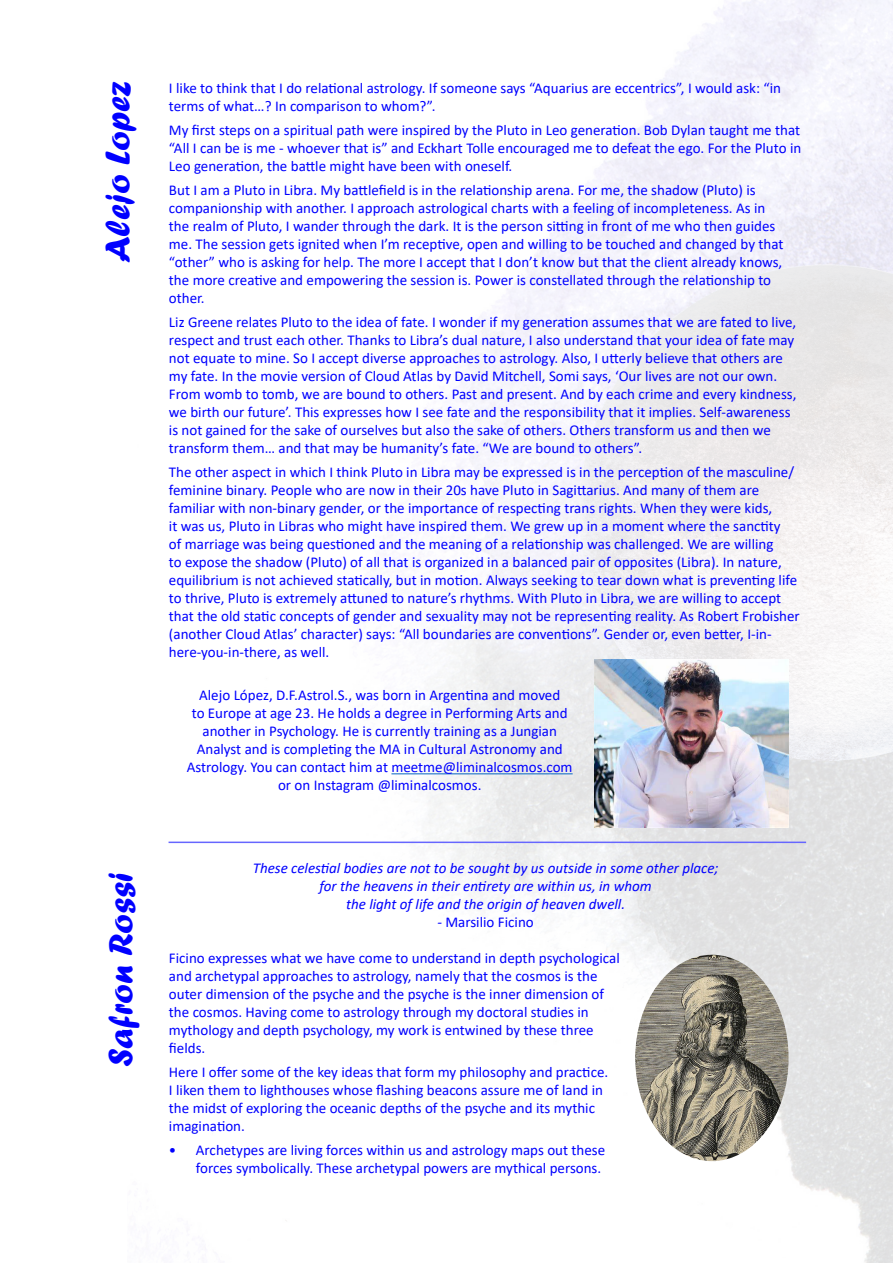
<style>
.page{position:relative;width:893px;height:1263px;background:#fff}
.page>*{position:absolute;margin:0;border:0;box-sizing:border-box;transform-origin:0 0}
.t1{font:36px "Forte";color:#00f}
.t2{font:15px/18px "Calibri";color:#00f}
.t3{font:italic 15px/18px "Calibri";color:#00f;text-align:center}
.s1{font-style:italic}
</style>
<div class="page">
<img style="left:168px;top:0;width:725px;height:1263px">
<img style="left:594px;top:660px;width:195px;height:168px">
<hr style="left:391px;top:773px;width:182px;height:1px;background:#0563c1">
<hr style="left:169px;top:841px;width:637px;height:2px;background:#66f">
<img style="left:635px;top:955px;width:154px;height:206px">
<p class="t1" style="left:97px;top:263px;width:183px;rotate:-90deg">Alejo Lopez</p>
<p class="t1" style="left:100px;top:1067px;width:195px;rotate:-90deg">Safron Rossi</p>
<p class="t2" style="left:169px;top:78px;width:614px">I like to think that I do relational astrology. If someone says “Aquarius are eccentrics”, I would ask: “in terms of what…? In comparison to whom?”.</p>
<p class="t2" style="left:169px;top:120px;width:634px;text-align:justify">My first steps on a spiritual path were inspired by the Pluto in Leo generation. Bob Dylan taught me that “All I can be is me - whoever that is” and Eckhart Tolle encouraged me to defeat the ego. For the Pluto in Leo generation, the battle might have been with oneself.</p>
<p class="t2" style="left:169px;top:180px;width:616px">But I am a Pluto in Libra. My battlefield is in the relationship arena. For me, the shadow (Pluto) is companionship with another. I approach astrological charts with a feeling of incompleteness. As in the realm of Pluto, I wander through the dark. It is the person sitting in front of me who then guides me. The session gets ignited when I’m receptive, open and willing to be touched and changed by that “other” who is asking for help. The more I accept that I don’t know but that the client already knows, the more creative and empowering the session is. Power is constellated through the relationship to other.</p>
<p class="t2" style="left:169px;top:312px;width:629px">Liz Greene relates Pluto to the idea of fate. I wonder if my generation assumes that we are fated to live, respect and trust each other. Thanks to Libra’s dual nature, I also understand that your idea of fate may not equate to mine. So I accept diverse approaches to astrology. Also, I utterly believe that others are my fate. In the movie version of Cloud Atlas by David Mitchell, Somi says, ‘Our lives are not our own.<br>From womb to tomb, we are bound to others. Past and present. And by each crime and every kindness, we birth our future’. This expresses how I see fate and the responsibility that it implies. Self-awareness is not gained for the sake of ourselves but also the sake of others. Others transform us and then we transform them… and that may be humanity’s fate. “We are bound to others”.</p>
<p class="t2" style="left:169px;top:462px;width:632px">The other aspect in which I think Pluto in Libra may be expressed is in the perception of the masculine/ feminine binary. People who are now in their 20s have Pluto in Sagittarius. And many of them are familiar with non-binary gender, or the importance of respecting trans rights. When they were kids,<br>it was us, Pluto in Libras who might have inspired them. We grew up in a moment where the sanctity<br>of marriage was being questioned and the meaning of a relationship was challenged. We are willing<br>to expose the shadow (Pluto) of all that is organized in a balanced pair of opposites (Libra). In nature, equilibrium is not achieved statically, but in motion. Always seeking to tear down what is preventing life to thrive, Pluto is extremely attuned to nature’s rhythms. With Pluto in Libra, we are willing to accept that the old static concepts of gender and sexuality may not be representing reality. As Robert Frobisher (another Cloud Atlas’ character) says: “All boundaries are conventions”. Gender or, even better, I-in&shy;here-you-in-there, as well.</p>
<p class="t2" style="left:187px;top:686px;width:387px;text-align:center">Alejo López, D.F.Astrol.S., was born in Argentina and moved<br>to Europe at age 23. He holds a degree in Performing Arts and another in Psychology. He is currently training as a Jungian Analyst and is completing the MA in Cultural Astronomy and Astrology. You can contact him at meetme@liminalcosmos.com or on Instagram @liminalcosmos.</p>
<p class="t3" style="left:253px;top:858px;width:467px">These celestial bodies are not to be sought by us outside in some other place; for the heavens in their entirety are within us, in whom<br>the light of life and the origin of heaven dwell.</p>
<p class="t2" style="left:437px;top:912px;width:98px"><span class="s1">-</span> Marsilio Ficino</p>
<p class="t2" style="left:169px;top:948px;width:452px">Ficino expresses what we have come to understand in depth psychological and archetypal approaches to astrology, namely that the cosmos is the outer dimension of the psyche and the psyche is the inner dimension of the cosmos. Having come to astrology through my doctoral studies in mythology and depth psychology, my work is entwined by these three fields.</p>
<p class="t2" style="left:169px;top:1062px;width:441px">Here I offer some of the key ideas that form my philosophy and practice.<br>I liken them to lighthouses whose flashing beacons assure me of land in the midst of exploring the oceanic depths of the psyche and its mythic imagination.</p>
<p class="t2" style="left:169px;top:1140px;width:438px;text-align:right">• Archetypes are living forces within us and astrology maps out these forces symbolically. These archetypal powers are mythical persons.</p>
</div>
